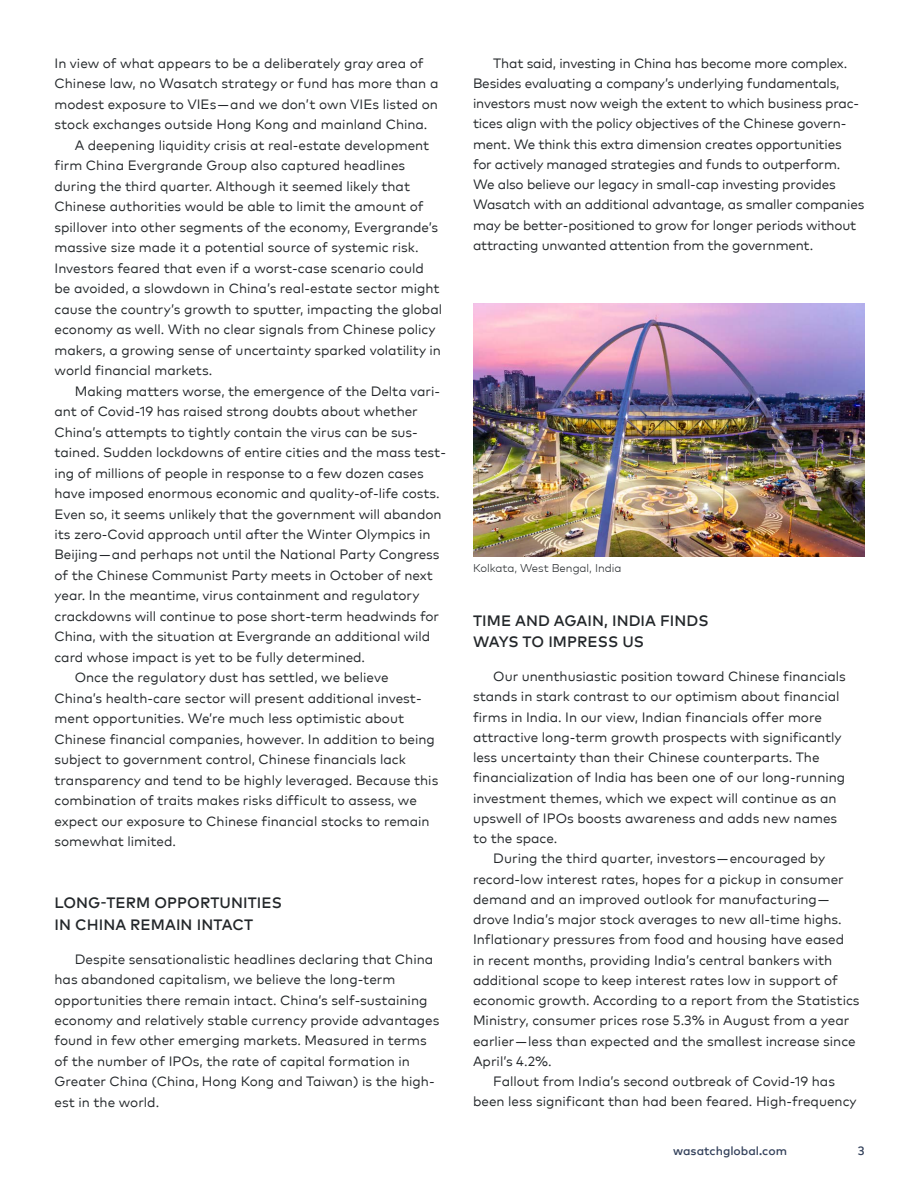
<style>
.page{position:relative;width:918px;height:1188px;background:#fff}
.page>*{position:absolute;margin:0;border:0;box-sizing:border-box;transform-origin:0 0}
.t1{font:500 15px/21.3px "Mark Pro";letter-spacing:.005em;color:#23272a}
.t2{font:13.5px/20.2px "Mark Pro";color:#23272a}
.t3{font:500 12px "Mark Pro";color:#33415b}
.t4{font:300 11.25px "Mark Pro";color:#23272a}
</style>
<div class="page">
<img style="left:473px;top:304px;width:392px;height:253px">
<p class="t2" style="left:55px;top:52px;width:371px">In view of what appears to be a deliberately gray area of</p>
<p class="t2" style="left:55px;top:72px;width:385px">Chinese law, no Wasatch strategy or fund has more than a</p>
<p class="t2" style="left:55px;top:93px;width:385px">modest exposure to VIEs—and we don’t own VIEs listed on</p>
<p class="t2" style="left:55px;top:113px;width:374px">stock exchanges outside Hong Kong and mainland China.</p>
<p class="t2" style="left:75px;top:134px;width:356px">A deepening liquidity crisis at real-estate development</p>
<p class="t2" style="left:55px;top:154px;width:352px">firm China Evergrande Group also captured headlines</p>
<p class="t2" style="left:55px;top:175px;width:357px">during the third quarter. Although it seemed likely that</p>
<p class="t2" style="left:55px;top:195px;width:371px">Chinese authorities would be able to limit the amount of</p>
<p class="t2" style="left:55px;top:216px;width:385px">spillover into other segments of the economy, Evergrande’s</p>
<p class="t2" style="left:55px;top:236px;width:366px">massive size made it a potential source of systemic risk.</p>
<p class="t2" style="left:55px;top:257px;width:371px">Investors feared that even if a worst-case scenario could</p>
<p class="t2" style="left:55px;top:277px;width:387px">be avoided, a slowdown in China’s real-estate sector might</p>
<p class="t2" style="left:55px;top:298px;width:389px">cause the country’s growth to sputter, impacting the global</p>
<p class="t2" style="left:55px;top:318px;width:383px">economy as well. With no clear signals from Chinese policy</p>
<p class="t2" style="left:55px;top:339px;width:388px">makers, a growing sense of uncertainty sparked volatility in</p>
<p class="t2" style="left:55px;top:359px;width:159px">world financial markets.</p>
<p class="t2" style="left:75px;top:380px;width:367px">Making matters worse, the emergence of the Delta vari-</p>
<p class="t2" style="left:55px;top:400px;width:365px">ant of Covid-19 has raised strong doubts about whether</p>
<p class="t2" style="left:55px;top:421px;width:365px">China’s attempts to tightly contain the virus can be sus-</p>
<p class="t2" style="left:55px;top:441px;width:393px">tained. Sudden lockdowns of entire cities and the mass test-</p>
<p class="t2" style="left:55px;top:462px;width:371px">ing of millions of people in response to a few dozen cases</p>
<p class="t2" style="left:55px;top:482px;width:387px">have imposed enormous economic and quality-of-life costs.</p>
<p class="t2" style="left:55px;top:503px;width:389px">Even so, it seems unlikely that the government will abandon</p>
<p class="t2" style="left:55px;top:523px;width:377px">its zero-Covid approach until after the Winter Olympics in</p>
<p class="t2" style="left:55px;top:544px;width:386px">Beijing—and perhaps not until the National Party Congress</p>
<p class="t2" style="left:55px;top:564px;width:380px">of the Chinese Communist Party meets in October of next</p>
<p class="t2" style="left:55px;top:585px;width:366px">year. In the meantime, virus containment and regulatory</p>
<p class="t2" style="left:55px;top:605px;width:386px">crackdowns will continue to pose short-term headwinds for</p>
<p class="t2" style="left:55px;top:626px;width:377px">China, with the situation at Evergrande an additional wild</p>
<p class="t2" style="left:55px;top:646px;width:312px">card whose impact is yet to be fully determined.</p>
<p class="t2" style="left:75px;top:666px;width:315px">Once the regulatory dust has settled, we believe</p>
<p class="t2" style="left:55px;top:687px;width:369px">China’s health-care sector will present additional invest-</p>
<p class="t2" style="left:55px;top:707px;width:351px">ment opportunities. We’re much less optimistic about</p>
<p class="t2" style="left:55px;top:728px;width:382px">Chinese financial companies, however. In addition to being</p>
<p class="t2" style="left:55px;top:748px;width:353px">subject to government control, Chinese financials lack</p>
<p class="t2" style="left:55px;top:769px;width:385px">transparency and tend to be highly leveraged. Because this</p>
<p class="t2" style="left:55px;top:789px;width:364px">combination of traits makes risks difficult to assess, we</p>
<p class="t2" style="left:55px;top:810px;width:377px">expect our exposure to Chinese financial stocks to remain</p>
<p class="t2" style="left:55px;top:830px;width:123px">somewhat limited.</p>
<p class="t1" style="left:55px;top:891px;width:229px">LONG-TERM OPPORTUNITIES<br>IN CHINA REMAIN INTACT</p>
<p class="t2" style="left:55px;top:947px;width:386px;text-indent:20px">Despite sensationalistic headlines declaring that China has abandoned capitalism, we believe the long-term opportunities there remain intact. China’s self-sustaining economy and relatively stable currency provide advantages found in few other emerging markets. Measured in terms of the number of IPOs, the rate of capital formation in Greater China (China, Hong Kong and Taiwan) is the high&shy;est in the world.</p>
<p class="t2" style="left:473px;top:52px;width:393px;text-indent:20px">That said, investing in China has become more complex.<br>Besides evaluating a company’s underlying fundamentals, investors must now weigh the extent to which business prac&shy;tices align with the policy objectives of the Chinese govern&shy;ment. We think this extra dimension creates opportunities<br>for actively managed strategies and funds to outperform.<br>We also believe our legacy in small-cap investing provides Wasatch with an additional advantage, as smaller companies may be better-positioned to grow for longer periods without attracting unwanted attention from the government.</p>
<p class="t4" style="left:473px;top:560px;width:150px">Kolkata, West Bengal, India</p>
<p class="t1" style="left:473px;top:609px;width:237px">TIME AND AGAIN, INDIA FINDS<br>WAYS TO IMPRESS US</p>
<p class="t2" style="left:493px;top:665px;width:354px">Our unenthusiastic position toward Chinese financials</p>
<p class="t2" style="left:473px;top:685px;width:368px">stands in stark contrast to our optimism about financial</p>
<p class="t2" style="left:473px;top:706px;width:350px">firms in India. In our view, Indian financials offer more</p>
<p class="t2" style="left:473px;top:726px;width:370px">attractive long-term growth prospects with significantly</p>
<p class="t2" style="left:473px;top:746px;width:348px">less uncertainty than their Chinese counterparts. The</p>
<p class="t2" style="left:473px;top:766px;width:374px">financialization of India has been one of our long-running</p>
<p class="t2" style="left:473px;top:787px;width:365px">investment themes, which we expect will continue as an</p>
<p class="t2" style="left:473px;top:807px;width:366px">upswell of IPOs boosts awareness and adds new names</p>
<p class="t2" style="left:473px;top:827px;width:86px">to the space.</p>
<p class="t2" style="left:493px;top:847px;width:334px">During the third quarter, investors—encouraged by</p>
<p class="t2" style="left:473px;top:868px;width:372px">record-low interest rates, hopes for a pickup in consumer</p>
<p class="t2" style="left:473px;top:888px;width:358px">demand and an improved outlook for manufacturing—</p>
<p class="t2" style="left:473px;top:908px;width:370px">drove India’s major stock averages to new all-time highs.</p>
<p class="t2" style="left:473px;top:928px;width:373px">Inflationary pressures from food and housing have eased</p>
<p class="t2" style="left:473px;top:949px;width:361px">in recent months, providing India’s central bankers with</p>
<p class="t2" style="left:473px;top:969px;width:367px">additional scope to keep interest rates low in support of</p>
<p class="t2" style="left:473px;top:989px;width:388px">economic growth. According to a report from the Statistics</p>
<p class="t2" style="left:473px;top:1009px;width:378px">Ministry, consumer prices rose 5.3% in August from a year</p>
<p class="t2" style="left:473px;top:1030px;width:384px">earlier—less than expected and the smallest increase since</p>
<p class="t2" style="left:473px;top:1050px;width:80px">April’s 4.2%.</p>
<p class="t2" style="left:493px;top:1070px;width:343px">Fallout from India’s second outbreak of Covid-19 has</p>
<p class="t2" style="left:473px;top:1090px;width:385px">been less significant than had been feared. High-frequency</p>
<p class="t3" style="left:673px;top:1142px;width:115px">wasatchglobal.com</p>
<p class="t3" style="left:858px;top:1142px;width:8px">3</p>
</div>
